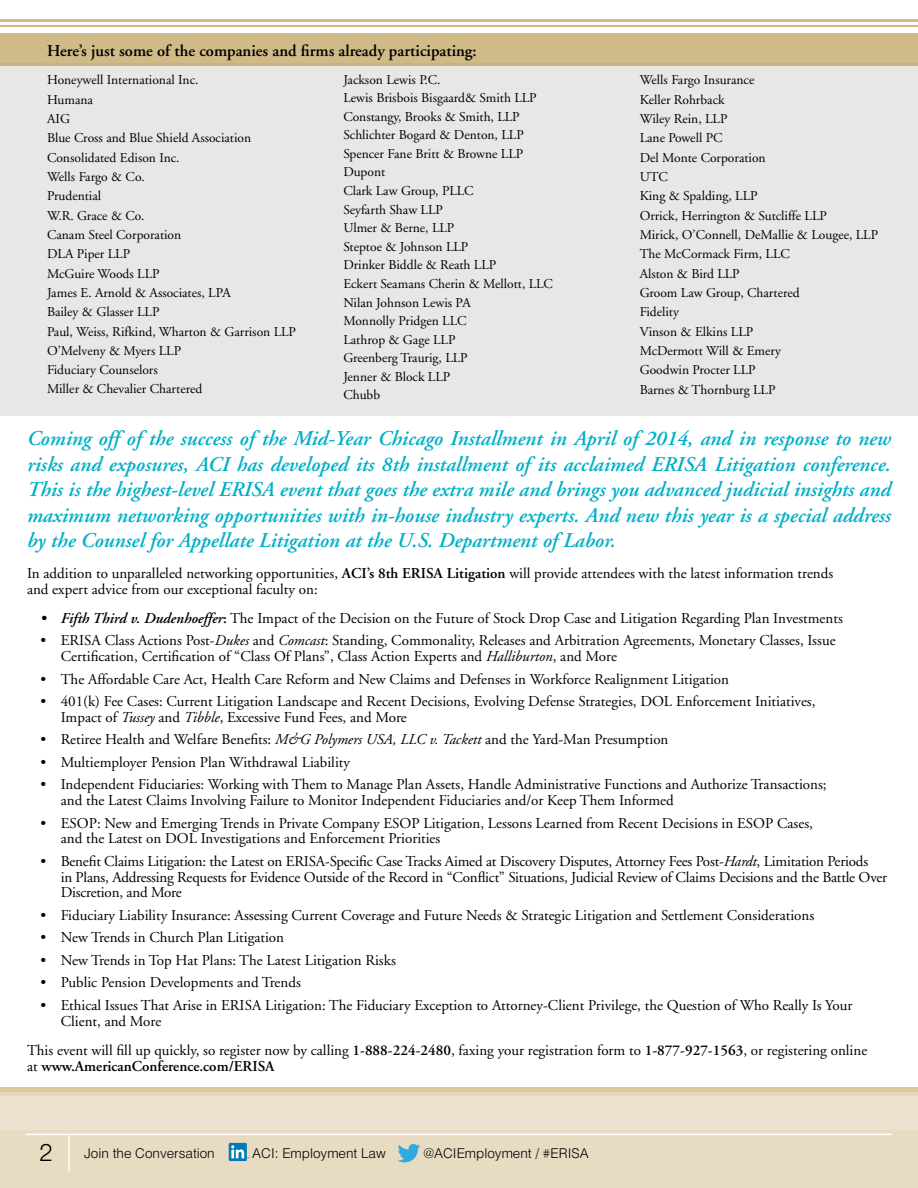
<style>
.page{position:relative;width:918px;height:1188px;background:#fff}
.page>*{position:absolute;margin:0;border:0;box-sizing:border-box;transform-origin:0 0}
.t1{font:300 24px "Helvetica";color:#000}
.t2{font:italic 600 21px/25.5px "Adobe Garamond";color:#01afc7;text-align:justify}
.t3{font:600 16.5px "Adobe Garamond";color:#000}
.t4{font:15px/15.8px "Adobe Garamond";color:#000}
.t5{font:13.5px/19.4px "Adobe Garamond";color:#000}
.t6{font:300 13.5px "Helvetica";color:#000}
.s1{font-weight:600}
.s2{font-weight:600;font-style:italic}
.s3{font-style:italic}
</style>
<div class="page">
<div style="left:0;top:1126px;width:918px;height:62px;background:#e7dbc2"></div>
<hr style="left:26px;top:1134px;width:866px;height:1px;background:#fff">
<hr style="left:68px;top:1135px;width:2px;height:36px;background:#fff">
<svg style="left:229px;top:1143px;width:18px;height:18px"></svg>
<svg style="left:231px;top:1145px;width:18px;height:13px"></svg>
<svg style="left:398px;top:1144px;width:22px;height:18px"></svg>
<div style="left:0;top:1087px;width:918px;height:33px;background:#d9c79d"></div>
<div style="left:0;top:1092px;width:918px;height:33px;background:#e5d8bd"></div>
<div style="left:0;top:1096px;width:918px;height:33px;background:#ece2cf"></div>
<hr style="left:0;top:26px;width:918px;height:1px;background:#d0ba88">
<hr style="left:0;top:20px;width:918px;height:2px;background:#d0ba88">
<div style="left:0;top:33px;width:918px;height:32px;background:#d0ba88"></div>
<div style="left:0;top:64px;width:918px;height:352px;background:#e8e7e5"></div>
<p class="t3" style="left:47px;top:42px;width:431px">Here’s just some of the companies and firms already participating:</p>
<p class="t5" style="left:47px;top:71px;width:251px">Honeywell International Inc.<br>Humana<br>AIG<br>Blue Cross and Blue Shield Association<br>Consolidated Edison Inc.<br>Wells Fargo &amp; Co.<br>Prudential<br>W.R. Grace &amp; Co.<br>Canam Steel Corporation<br>DLA Piper LLP<br>McGuire Woods LLP<br>James E. Arnold &amp; Associates, LPA<br>Bailey &amp; Glasser LLP<br>Paul, Weiss, Rifkind, Wharton &amp; Garrison LLP<br>O’Melveny &amp; Myers LLP<br>Fiduciary Counselors<br>Miller &amp; Chevalier Chartered</p>
<p class="t5" style="left:343px;top:70px;width:211px;line-height:18.6px">Jackson Lewis P.C.<br>Lewis Brisbois Bisgaard&amp; Smith LLP<br>Constangy, Brooks &amp; Smith, LLP<br>Schlichter Bogard &amp; Denton, LLP<br>Spencer Fane Britt &amp; Browne LLP<br>Dupont<br>Clark Law Group, PLLC<br>Seyfarth Shaw LLP<br>Ulmer &amp; Berne, LLP<br>Steptoe &amp; Johnson LLP<br>Drinker Biddle &amp; Reath LLP<br>Eckert Seamans Cherin &amp; Mellott, LLC<br>Nilan Johnson Lewis PA<br>Monnolly Pridgen LLC<br>Lathrop &amp; Gage LLP<br>Greenberg Traurig, LLP<br>Jenner &amp; Block LLP<br>Chubb</p>
<p class="t5" style="left:640px;top:71px;width:240px">Wells Fargo Insurance<br>Keller Rohrback<br>Wiley Rein, LLP<br>Lane Powell PC<br>Del Monte Corporation<br>UTC<br>King &amp; Spalding, LLP<br>Orrick, Herrington &amp; Sutcliffe LLP<br>Mirick, O’Connell, DeMallie &amp; Lougee, LLP<br>The McCormack Firm, LLC<br>Alston &amp; Bird LLP<br>Groom Law Group, Chartered<br>Fidelity<br>Vinson &amp; Elkins LLP<br>McDermott Will &amp; Emery<br>Goodwin Procter LLP<br>Barnes &amp; Thornburg LLP</p>
<p class="t2" style="left:27px;top:427px;width:866px">Coming off of the success of the Mid-Year Chicago Installment in April of 2014, and in response to new risks and exposures, ACI has developed its 8th installment of its acclaimed ERISA Litigation conference.<br>This is the highest-level ERISA event that goes the extra mile and brings you advanced judicial insights and maximum networking opportunities with in-house industry experts. And new this year is a special address by the Counsel for Appellate Litigation at the U.S. Department of Labor.</p>
<p class="t4" style="left:27px;top:566px;width:808px">In addition to unparalleled networking opportunities, <span class="s1">ACI’s 8th ERISA Litigation</span> will provide attendees with the latest information trends and expert advice from our exceptional faculty on:</p>
<p class="t4" style="left:40px;top:611px;width:804px"><span class="s2">• Fifth Third v. Dudenhoeffer</span><span class="s1">:</span> The Impact of the Decision on the Future of Stock Drop Case and Litigation Regarding Plan Investments</p>
<p class="t4" style="left:61px;top:633px;width:776px;text-indent:-20px">• ERISA Class Actions Post-<span class="s3">Dukes</span> and <span class="s3">Comcast</span>: Standing, Commonality, Releases and Arbitration Agreements, Monetary Classes, Issue<br>Certification, Certification of “Class Of Plans”, Class Action Experts and <span class="s3">Halliburton</span>, and More</p>
<p class="t4" style="left:40px;top:671px;width:690px">• The Affordable Care Act, Health Care Reform and New Claims and Defenses in Workforce Realignment Litigation</p>
<p class="t4" style="left:61px;top:694px;width:756px;text-indent:-20px">• 401(k) Fee Cases: Current Litigation Landscape and Recent Decisions, Evolving Defense Strategies, DOL Enforcement Initiatives,<br>Impact of <span class="s3">Tussey</span> and <span class="s3">Tibble</span>, Excessive Fund Fees, and More</p>
<p class="t4" style="left:40px;top:732px;width:630px">• Retiree Health and Welfare Benefits: <span class="s3">M&amp;G Polymers USA, LLC v. Tackett</span> and the Yard-Man Presumption</p>
<p class="t4" style="left:40px;top:755px;width:311px">• Multiemployer Pension Plan Withdrawal Liability</p>
<p class="t4" style="left:61px;top:777px;width:767px;text-indent:-20px">• Independent Fiduciaries: Working with Them to Manage Plan Assets, Handle Administrative Functions and Authorize Transactions; and the Latest Claims Involving Failure to Monitor Independent Fiduciaries and/or Keep Them Informed</p>
<p class="t4" style="left:61px;top:815px;width:754px;text-indent:-20px">• ESOP: New and Emerging Trends in Private Company ESOP Litigation, Lessons Learned from Recent Decisions in ESOP Cases, and the Latest on DOL Investigations and Enforcement Priorities</p>
<p class="t4" style="left:61px;top:854px;width:828px;text-indent:-20px">• Benefit Claims Litigation: the Latest on ERISA-Specific Case Tracks Aimed at Discovery Disputes, Attorney Fees Post-<span class="s3">Hardt</span>, Limitation Periods<br>in Plans, Addressing Requests for Evidence Outside of the Record in “Conflict” Situations, Judicial Review of Claims Decisions and the Battle Over<br>Discretion, and More</p>
<p class="t4" style="left:40px;top:908px;width:775px">• Fiduciary Liability Insurance: Assessing Current Coverage and Future Needs &amp; Strategic Litigation and Settlement Considerations</p>
<p class="t4" style="left:40px;top:930px;width:245px">• New Trends in Church Plan Litigation</p>
<p class="t4" style="left:40px;top:953px;width:357px">• New Trends in Top Hat Plans: The Latest Litigation Risks</p>
<p class="t4" style="left:40px;top:975px;width:262px">• Public Pension Developments and Trends</p>
<p class="t4" style="left:61px;top:998px;width:793px;text-indent:-20px">• Ethical Issues That Arise in ERISA Litigation: The Fiduciary Exception to Attorney-Client Privilege, the Question of Who Really Is Your<br>Client, and More</p>
<p class="t4" style="left:27px;top:1043px;width:842px">This event will fill up quickly, so register now by calling <span class="s1">1-888-224-2480</span>, faxing your registration form to <span class="s1">1-877-927-1563</span>, or registering online at <span class="s1">www.AmericanConference.com/ERISA</span></p>
<h1 class="t1" style="left:39px;top:1138px;width:15px">2</h1>
<p class="t6" style="left:84px;top:1145px;width:132px">Join the Conversation</p>
<p class="t6" style="left:252px;top:1145px;width:135px">ACI: Employment Law</p>
<p class="t6" style="left:423px;top:1145px;width:167px">@ACIEmployment / #ERISA</p>
</div>
